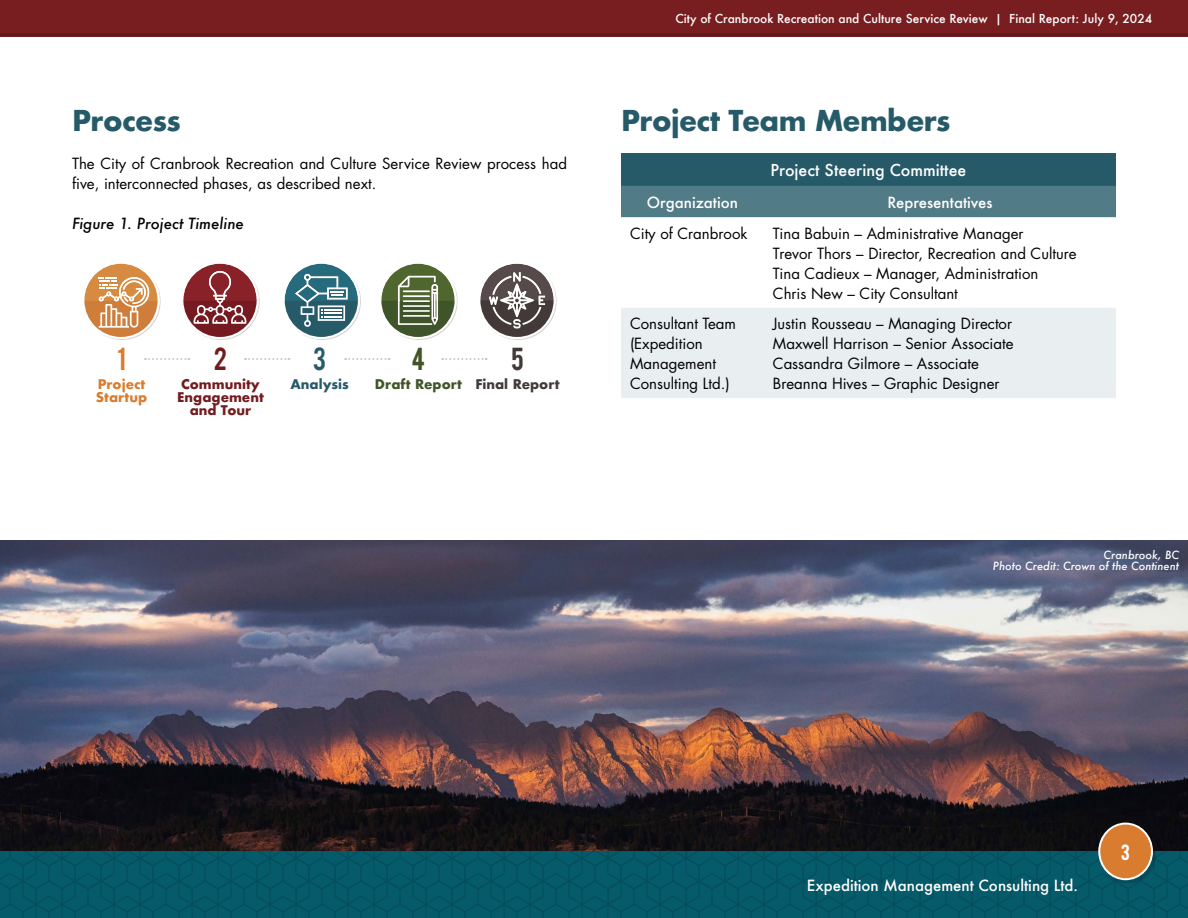
<style>
.page{position:relative;width:1188px;height:918px;background:#fff}
.page>*{position:absolute;margin:0;border:0;box-sizing:border-box;transform-origin:0 0}
.Main_Heading{font:700 28px "Futura";letter-spacing:-.02em;color:#265a69}
.t1{font:25px "Bebas";color:#d97c2e}
.t2{font:25px "Bebas";color:#731b1f}
.t3{font:25px "Bebas";color:#265a69}
.t4{font:25px "Bebas";color:#405428}
.t5{font:25px "Bebas";color:#423938}
.t6{font:700 22px "Bison";color:#fff}
.Table_Header{font:500 16px "Futura";color:#fff}
.t7{font:15px/20px "Futura Std";color:#000}
.Table_Subheader{font:500 15px "Futura";color:#fff}
.Figure_Label{font:italic 500 15px "Futura";color:#000}
.t8{font:700 13px/13px "Futura";color:#731b1f;text-align:center}
.t9{font:700 13px/13px "Futura";color:#d97c2e}
.t10{font:700 13px "Futura";color:#405428}
.t11{font:700 13px "Futura";color:#423938}
.t12{font:700 13px "Futura";color:#265a69}
.t13{font:500 12px "Futura";color:#fff}
.Photo_Credit{font:italic 500 11px "Futura";color:#fff}
</style>
<div class="page">
<svg style="left:145px;top:358px;width:44px;height:2px"></svg>
<svg style="left:245px;top:358px;width:44px;height:2px"></svg>
<svg style="left:345px;top:358px;width:45px;height:2px"></svg>
<svg style="left:442px;top:358px;width:45px;height:2px"></svg>
<svg style="left:84px;top:263px;width:473px;height:77px"></svg>
<div style="left:621px;top:153px;width:495px;height:33px;background:#265a69"></div>
<div style="left:621px;top:186px;width:495px;height:31px;background:#517b87"></div>
<svg style="left:621px;top:217px;width:495px;height:1px"></svg>
<div style="left:621px;top:308px;width:495px;height:90px;background:#e9eef0"></div>
<img style="left:0;top:540px;width:1188px;height:311px">
<div style="left:0;top:851px;width:1188px;height:67px;background:linear-gradient(to right,#065968,#065968)"></div>
<div style="left:0;top:32px;width:1188px;height:5px;background:#63161b"></div>
<div style="left:0;top:0;width:1188px;height:33px;background:#791e20"></div>
<div style="left:1101px;top:825px;width:55px;height:58px;background:#000;opacity:.15"></div>
<div style="left:1099px;top:824px;width:53px;height:55px;background:#d97c30;border-radius:50%"></div>
<div style="left:1098px;top:823px;width:55px;height:57px;border:2px solid #fff;border-radius:50%"></div>
<p class="Main_Heading" style="left:72px;top:100px;width:110px">Process</p>
<p class="t7" style="left:72px;top:154px;width:497px">The City of Cranbrook Recreation and Culture Service Review process had five, interconnected phases, as described next.</p>
<p class="Figure_Label" style="left:72px;top:213px;width:174px">Figure 1. Project Timeline</p>
<p class="t1" style="left:117px;top:341px;width:10px">1</p>
<p class="t2" style="left:214px;top:341px;width:15px">2</p>
<p class="t3" style="left:313px;top:341px;width:15px">3</p>
<p class="t4" style="left:412px;top:341px;width:15px">4</p>
<p class="t5" style="left:511px;top:341px;width:14px">5</p>
<p class="t9" style="left:96px;top:378px;width:53px">Project<br>Startup</p>
<p class="t8" style="left:177px;top:378px;width:88px">Community<br>Engagement and Tour</p>
<p class="t12" style="left:290px;top:375px;width:60px">Analysis</p>
<p class="t10" style="left:375px;top:375px;width:89px">Draft Report</p>
<p class="t11" style="left:475px;top:375px;width:86px">Final Report</p>
<p class="t13" style="left:676px;top:10px;width:478px">City of Cranbrook Recreation and Culture Service Review | Final Report: July 9, 2024</p>
<p class="Main_Heading" style="left:621px;top:100px;width:331px">Project Team Members</p>
<p class="Table_Header" style="left:771px;top:159px;width:197px">Project Steering Committee</p>
<p class="Table_Subheader" style="left:647px;top:192px;width:93px">Organization</p>
<p class="Table_Subheader" style="left:887px;top:192px;width:107px">Representatives</p>
<p class="t7" style="left:630px;top:223px;width:119px">City of Cranbrook</p>
<p class="t7" style="left:773px;top:223px;width:252px">Tina Babuin – Administrative Manager</p>
<p class="t7" style="left:773px;top:243px;width:305px">Trevor Thors – Director, Recreation and Culture</p>
<p class="t7" style="left:773px;top:263px;width:267px">Tina Cadieux – Manager, Administration</p>
<p class="t7" style="left:773px;top:283px;width:186px">Chris New – City Consultant</p>
<p class="t7" style="left:630px;top:314px;width:108px">Consultant Team (Expedition<br>Management<br>Consulting Ltd.)</p>
<p class="t7" style="left:773px;top:314px;width:241px">Justin Rousseau – Managing Director</p>
<p class="t7" style="left:773px;top:334px;width:242px">Maxwell Harrison – Senior Associate</p>
<p class="t7" style="left:773px;top:354px;width:208px">Cassandra Gilmore – Associate</p>
<p class="t7" style="left:773px;top:374px;width:228px">Breanna Hives – Graphic Designer</p>
<p class="Photo_Credit" style="left:1104px;top:547px;width:77px">Cranbrook, BC</p>
<p class="Photo_Credit" style="left:993px;top:558px;width:187px">Photo Credit: Crown of the Continent</p>
<p class="Table_Subheader" style="left:807px;top:876px;width:273px">Expedition Management Consulting Ltd.</p>
<h3 class="t6" style="left:1121px;top:841px;width:10px">3</h3>
</div>
